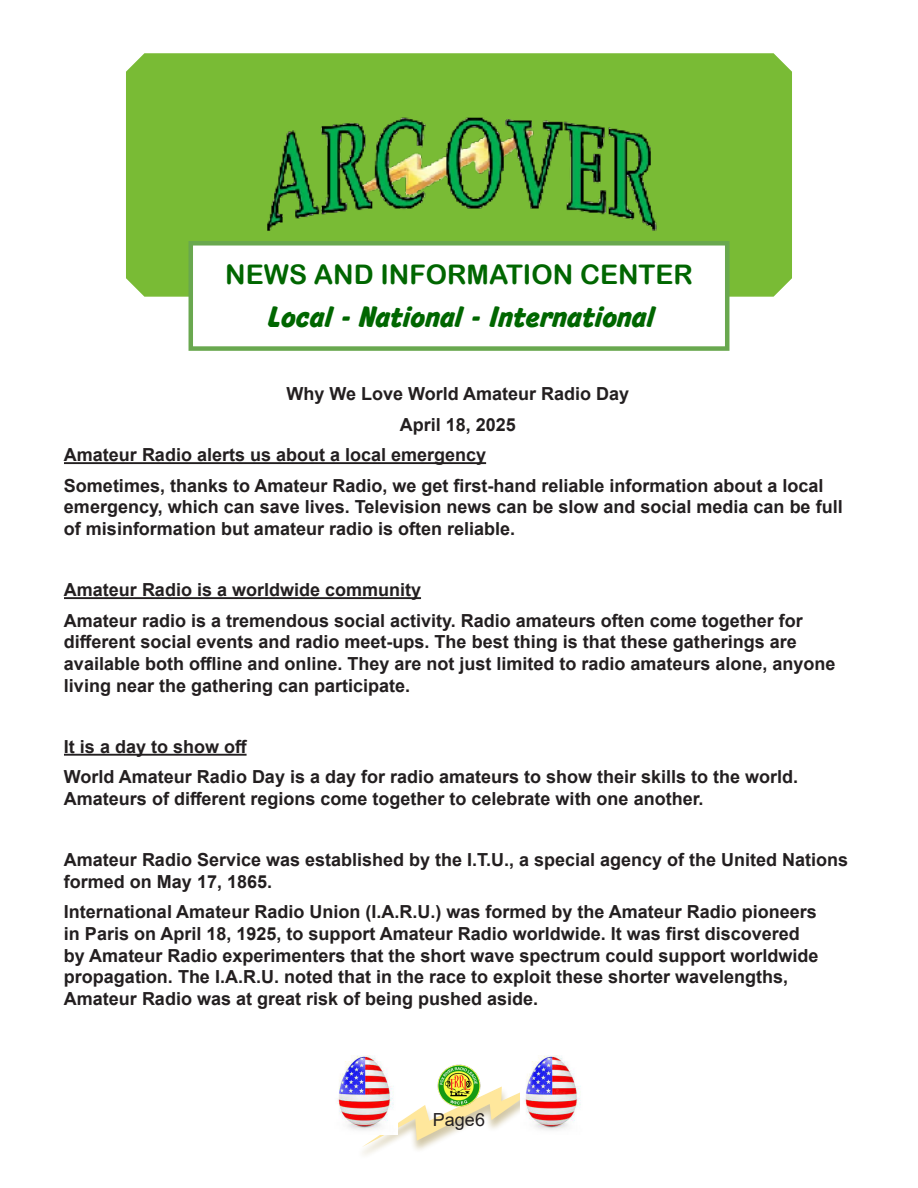
<style>
.page{position:relative;width:918px;height:1188px;background:#fff}
.page>*{position:absolute;margin:0;border:0;box-sizing:border-box;transform-origin:0 0}
.t1{font:700 27px "Brunei";color:#060}
.t2{font:27px "Arial Rounded MT Bold";color:#060}
.Standard_Arial_12_Bo{font:700 18px/21.6px "Arial";color:#231f20}
.t3{font:18px "Arial";color:#231f20}
</style>
<div class="page">
<svg style="left:362px;top:1086px;width:158px;height:61px"></svg>
<img style="left:433px;top:1064px;width:52px;height:48px">
<img style="left:337px;top:1055px;width:60px;height:79px">
<img style="left:524px;top:1055px;width:57px;height:75px">
<svg style="left:126px;top:53px;width:666px;height:244px;background:#6fb137"></svg>
<div style="left:191px;top:243px;width:536px;height:106px;background:#fff"></div>
<div style="left:189px;top:241px;width:540px;height:110px;border:4px solid #69a84f"></div>
<hr style="left:64px;top:462px;width:422px;height:2px;background:#231f20">
<hr style="left:64px;top:597px;width:357px;height:2px;background:#231f20">
<hr style="left:64px;top:754px;width:183px;height:2px;background:#231f20">
<p class="t2" style="left:225px;top:259px;width:469px">NEWS AND INFORMATION CENTER</p>
<p class="t1" style="left:266px;top:300px;width:388px">Local - National - International</p>
<p class="Standard_Arial_12_Bo" style="left:287px;top:383px;width:344px">Why We Love World Amateur Radio Day</p>
<p class="Standard_Arial_12_Bo" style="left:400px;top:414px;width:118px">April 18, 2025</p>
<p class="Standard_Arial_12_Bo" style="left:64px;top:444px;width:424px">Amateur Radio alerts us about a local emergency</p>
<p class="Standard_Arial_12_Bo" style="left:64px;top:475px;width:780px">Sometimes, thanks to Amateur Radio, we get first-hand reliable information about a local emergency, which can save lives. Television news can be slow and social media can be full of misinformation but amateur radio is often reliable.</p>
<p class="Standard_Arial_12_Bo" style="left:64px;top:579px;width:359px">Amateur Radio is a worldwide community</p>
<p class="Standard_Arial_12_Bo" style="left:64px;top:610px;width:773px">Amateur radio is a tremendous social activity. Radio amateurs often come together for different social events and radio meet-ups. The best thing is that these gatherings are available both offline and online. They are not just limited to radio amateurs alone, anyone living near the gathering can participate.</p>
<p class="Standard_Arial_12_Bo" style="left:64px;top:736px;width:185px">It is a day to show off</p>
<p class="Standard_Arial_12_Bo" style="left:64px;top:766px;width:736px">World Amateur Radio Day is a day for radio amateurs to show their skills to the world.<br>Amateurs of different regions come together to celebrate with one another.</p>
<p class="Standard_Arial_12_Bo" style="left:64px;top:849px;width:786px">Amateur Radio Service was established by the I.T.U., a special agency of the United Nations formed on May 17, 1865.</p>
<p class="Standard_Arial_12_Bo" style="left:64px;top:901px;width:756px">International Amateur Radio Union (I.A.R.U.) was formed by the Amateur Radio pioneers in Paris on April 18, 1925, to support Amateur Radio worldwide. It was first discovered by Amateur Radio experimenters that the short wave spectrum could support worldwide propagation. The I.A.R.U. noted that in the race to exploit these shorter wavelengths, Amateur Radio was at great risk of being pushed aside.</p>
<p class="t3" style="left:433px;top:1107px;width:54px">Page6</p>
</div>
